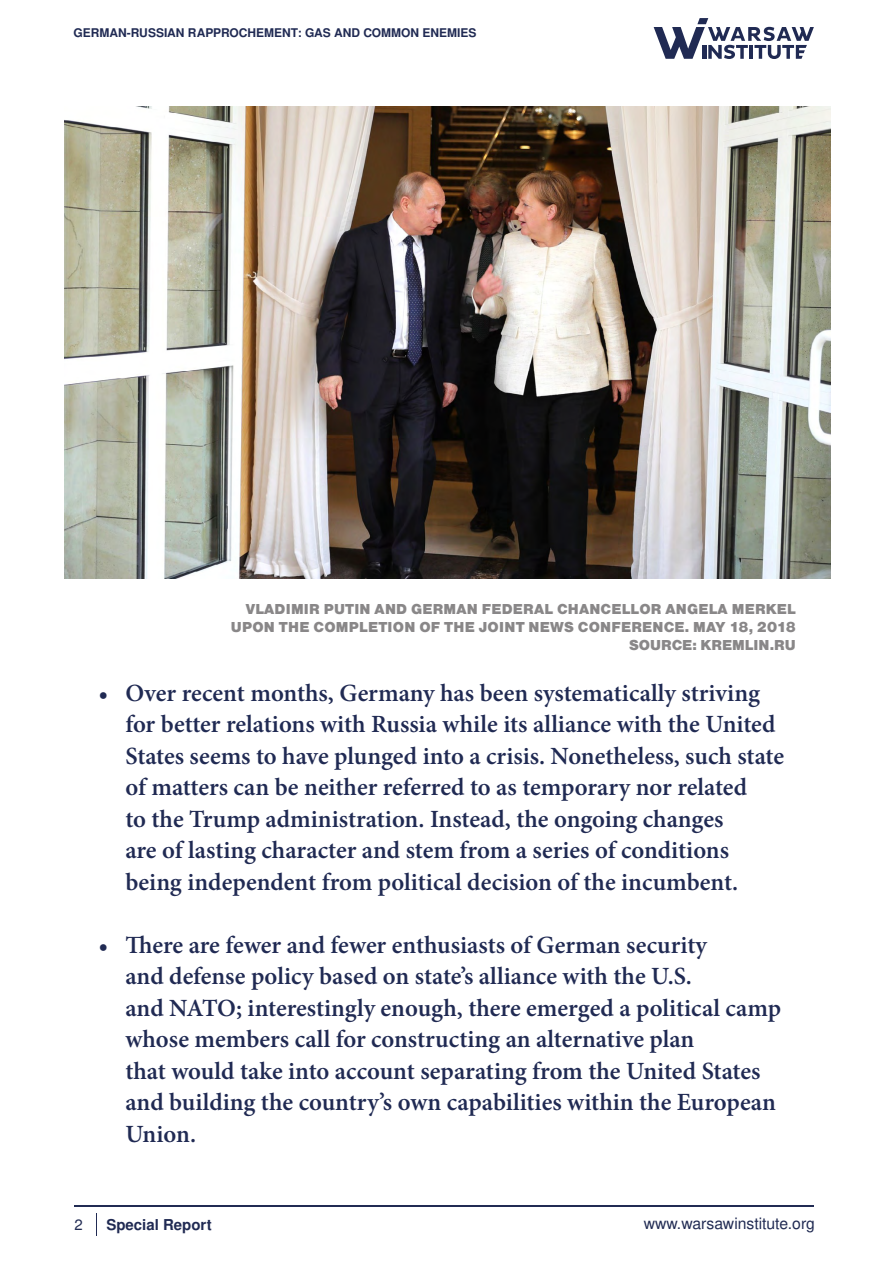
<style>
.page{position:relative;width:893px;height:1263px;background:#fff}
.page>*{position:absolute;margin:0;border:0;box-sizing:border-box;transform-origin:0 0}
.t1{font:600 24.75px/31.5px "Minion Pro";color:#202a53}
.t2{font:15.75px "Nimbus San L";color:#212b53}
.t3{font:15px/18px "Nimbus Sans DOT Blac";letter-spacing:.015em;color:#898788;text-align:right}
.t4{font:700 15px "Nimbus San L";color:#202a53}
.t5{font:15px "Nimbus San L";color:#212b53}
.t6{font:700 12px "Nimbus San L";color:#202a53}
</style>
<div class="page">
<hr style="left:74px;top:1205px;width:740px;height:1px;background:#212b53">
<svg style="left:96px;top:1214px;width:1px;height:22px"></svg>
<svg style="left:654px;top:18px;width:160px;height:41px"></svg>
<img style="left:64px;top:106px;width:766px;height:473px">
<p class="t6" style="left:73px;top:25px;width:405px">GERMAN-RUSSIAN RAPPROCHEMENT: GAS AND COMMON ENEMIES</p>
<p class="t3" style="left:231px;top:600px;width:566px">VLADIMIR PUTIN AND GERMAN FEDERAL CHANCELLOR ANGELA MERKEL<br>UPON THE COMPLETION OF THE JOINT NEWS CONFERENCE. MAY 18, 2018<br>SOURCE: KREMLIN.RU</p>
<p class="t1" style="left:125px;top:677px;width:660px;text-indent:-27px">• Over recent months, Germany has been systematically striving for better relations with Russia while its alliance with the United States seems to have plunged into a crisis. Nonetheless, such state of matters can be neither referred to as temporary nor related<br>to the Trump administration. Instead, the ongoing changes<br>are of lasting character and stem from a series of conditions being independent from political decision of the incumbent.</p>
<p class="t1" style="left:125px;top:929px;width:657px;text-indent:-27px">• There are fewer and fewer enthusiasts of German security<br>and defense policy based on state’s alliance with the U.S.<br>and NATO; interestingly enough, there emerged a political camp whose members call for constructing an alternative plan<br>that would take into account separating from the United States and building the country’s own capabilities within the European Union.</p>
<p class="t5" style="left:74px;top:1214px;width:10px">2</p>
<p class="t2" style="left:644px;top:1212px;width:173px">www.warsawinstitute.org</p>
<p class="t4" style="left:106px;top:1214px;width:107px">Special Report</p>
</div>
